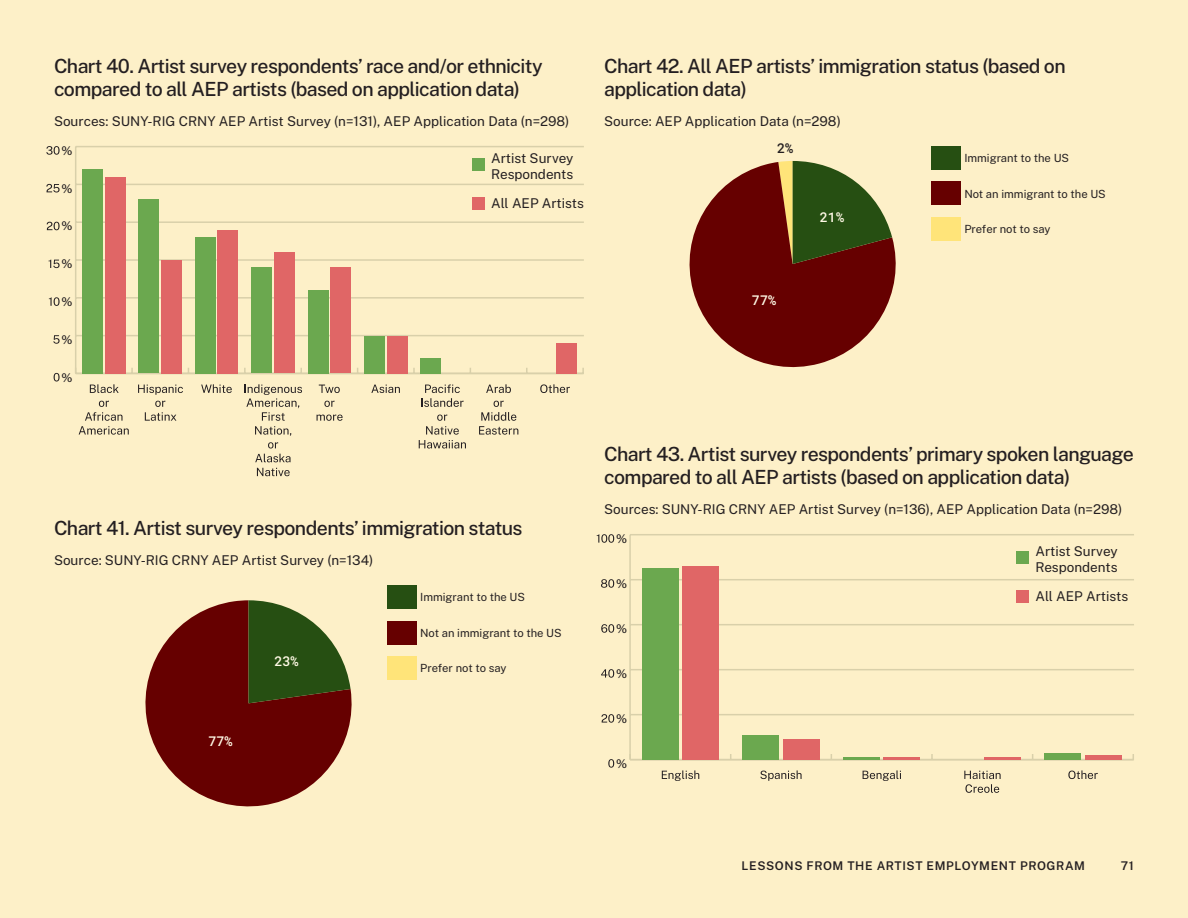
<style>
.page{position:relative;width:1188px;height:918px;background:#fdf0c8}
.page>*{position:absolute;margin:0;border:0;box-sizing:border-box;transform-origin:0 0}
.Chart_title{font:500 19.5px/23.4px "Public Sans";letter-spacing:-.03em;color:#241f21}
.Detail{font:13.5px/16.2px "Public Sans";color:#241f21}
.Chart_label{font:13.5px "Roboto Mono";color:#fff9e5}
.Chart_label-2{font:13.5px "Roboto Mono";color:#241f21}
.Detail-2{font:600 12px "Public Sans";letter-spacing:.05em;color:#241f21}
.Detail-3{font:11.25px "Public Sans";color:#241f21}
</style>
<div class="page">
<svg style="left:54px;top:373px;width:6px;height:9px"></svg>
<svg style="left:53px;top:335px;width:7px;height:9px"></svg>
<svg style="left:49px;top:297px;width:11px;height:9px"></svg>
<svg style="left:49px;top:260px;width:11px;height:8px"></svg>
<svg style="left:47px;top:222px;width:13px;height:8px"></svg>
<svg style="left:46px;top:184px;width:14px;height:9px"></svg>
<svg style="left:46px;top:146px;width:14px;height:9px"></svg>
<svg style="left:540px;top:384px;width:30px;height:9px"></svg>
<svg style="left:486px;top:384px;width:25px;height:9px"></svg>
<svg style="left:479px;top:401px;width:39px;height:34px"></svg>
<svg style="left:422px;top:385px;width:42px;height:22px"></svg>
<svg style="left:419px;top:415px;width:47px;height:34px"></svg>
<svg style="left:371px;top:385px;width:29px;height:8px"></svg>
<svg style="left:319px;top:385px;width:21px;height:8px"></svg>
<svg style="left:324px;top:401px;width:11px;height:6px"></svg>
<svg style="left:317px;top:415px;width:26px;height:6px"></svg>
<svg style="left:245px;top:384px;width:57px;height:52px"></svg>
<svg style="left:255px;top:442px;width:36px;height:20px"></svg>
<svg style="left:257px;top:468px;width:33px;height:8px"></svg>
<svg style="left:201px;top:384px;width:31px;height:9px"></svg>
<svg style="left:138px;top:385px;width:45px;height:10px"></svg>
<svg style="left:145px;top:401px;width:31px;height:20px"></svg>
<svg style="left:90px;top:384px;width:29px;height:9px"></svg>
<svg style="left:79px;top:401px;width:50px;height:34px"></svg>
<svg style="left:608px;top:759px;width:6px;height:9px"></svg>
<svg style="left:601px;top:714px;width:13px;height:9px"></svg>
<svg style="left:601px;top:669px;width:13px;height:9px"></svg>
<svg style="left:601px;top:624px;width:13px;height:9px"></svg>
<svg style="left:601px;top:579px;width:13px;height:9px"></svg>
<svg style="left:597px;top:534px;width:17px;height:9px"></svg>
<svg style="left:1068px;top:770px;width:30px;height:9px"></svg>
<svg style="left:964px;top:771px;width:37px;height:22px"></svg>
<svg style="left:863px;top:770px;width:38px;height:11px"></svg>
<svg style="left:760px;top:770px;width:42px;height:11px"></svg>
<svg style="left:662px;top:770px;width:37px;height:11px"></svg>
<div style="left:387px;top:586px;width:29px;height:23px;background:#264f12"></div>
<div style="left:931px;top:146px;width:30px;height:24px;background:#264f12"></div>
<hr style="left:75px;top:147px;width:1px;height:226px;background:#d9d0aa">
<hr style="left:76px;top:373px;width:508px;height:1px;background:#d9d0aa">
<hr style="left:76px;top:335px;width:508px;height:1px;background:#d9d0aa">
<hr style="left:76px;top:297px;width:508px;height:2px;background:#d9d0aa">
<hr style="left:76px;top:259px;width:508px;height:2px;background:#d9d0aa">
<hr style="left:76px;top:221px;width:508px;height:2px;background:#d9d0aa">
<hr style="left:76px;top:184px;width:508px;height:1px;background:#d9d0aa">
<hr style="left:76px;top:146px;width:508px;height:1px;background:#d9d0aa">
<div style="left:105px;top:177px;width:20px;height:196px;background:#e06666"></div>
<div style="left:161px;top:260px;width:21px;height:113px;background:#e06666"></div>
<div style="left:218px;top:230px;width:20px;height:143px;background:#e06666"></div>
<div style="left:274px;top:252px;width:20px;height:121px;background:#e06666"></div>
<div style="left:331px;top:268px;width:20px;height:105px;background:#e06666"></div>
<div style="left:387px;top:336px;width:20px;height:37px;background:#e06666"></div>
<div style="left:556px;top:343px;width:20px;height:30px;background:#e06666"></div>
<div style="left:82px;top:169px;width:21px;height:204px;background:#6ba84f"></div>
<div style="left:139px;top:200px;width:20px;height:173px;background:#6ba84f"></div>
<div style="left:195px;top:237px;width:21px;height:136px;background:#6ba84f"></div>
<div style="left:252px;top:268px;width:20px;height:105px;background:#6ba84f"></div>
<div style="left:308px;top:290px;width:20px;height:83px;background:#6ba84f"></div>
<div style="left:364px;top:336px;width:21px;height:37px;background:#6ba84f"></div>
<div style="left:421px;top:358px;width:20px;height:15px;background:#6ba84f"></div>
<div style="left:387px;top:656px;width:29px;height:24px;background:#ffe479"></div>
<div style="left:387px;top:621px;width:29px;height:23px;background:#600"></div>
<svg style="left:145px;top:600px;width:207px;height:207px;fill:#600"></svg>
<svg style="left:249px;top:600px;width:102px;height:103px"></svg>
<div style="left:931px;top:217px;width:30px;height:23px;background:#ffe479"></div>
<div style="left:931px;top:182px;width:30px;height:23px;background:#600"></div>
<svg style="left:689px;top:162px;width:207px;height:206px;fill:#600"></svg>
<svg style="left:778px;top:161px;width:114px;height:103px"></svg>
<hr style="left:629px;top:535px;width:2px;height:225px;background:#d9d0aa">
<hr style="left:630px;top:759px;width:504px;height:1px;background:#d9d0aa">
<hr style="left:630px;top:714px;width:504px;height:1px;background:#d9d0aa">
<hr style="left:630px;top:669px;width:504px;height:1px;background:#d9d0aa">
<hr style="left:630px;top:624px;width:504px;height:1px;background:#d9d0aa">
<hr style="left:630px;top:579px;width:504px;height:1px;background:#d9d0aa">
<hr style="left:630px;top:534px;width:504px;height:1px;background:#d9d0aa">
<div style="left:682px;top:566px;width:37px;height:194px;background:#e06666"></div>
<div style="left:783px;top:739px;width:36px;height:21px;background:#e06666"></div>
<hr style="left:884px;top:757px;width:36px;height:3px;background:#e06666">
<hr style="left:984px;top:757px;width:37px;height:3px;background:#e06666">
<div style="left:1085px;top:755px;width:36px;height:5px;background:#e06666"></div>
<div style="left:642px;top:568px;width:36px;height:192px;background:#6ba84f"></div>
<div style="left:743px;top:735px;width:36px;height:25px;background:#6ba84f"></div>
<hr style="left:843px;top:757px;width:37px;height:3px;background:#6ba84f">
<div style="left:1045px;top:753px;width:36px;height:7px;background:#6ba84f"></div>
<div style="left:472px;top:159px;width:12px;height:12px;background:#6ba84f"></div>
<div style="left:472px;top:197px;width:12px;height:12px;background:#e06666"></div>
<div style="left:1017px;top:552px;width:12px;height:12px;background:#6ba84f"></div>
<div style="left:1017px;top:590px;width:12px;height:12px;background:#e06666"></div>
<p class="Chart_title" style="left:54px;top:53px;width:490px">Chart 40. Artist survey respondents’ race and/or ethnicity compared to all AEP artists (based on application data)</p>
<p class="Detail" style="left:54px;top:112px;width:517px">Sources: SUNY-RIG CRNY AEP Artist Survey (n=131), AEP Application Data (n=298)</p>
<p class="Detail-2" style="left:62px;top:142px;width:13px">%</p>
<p class="Detail-2" style="left:62px;top:180px;width:13px">%</p>
<p class="Detail-2" style="left:62px;top:217px;width:13px">%</p>
<p class="Detail-2" style="left:62px;top:255px;width:13px">%</p>
<p class="Detail-2" style="left:62px;top:293px;width:13px">%</p>
<p class="Detail-2" style="left:62px;top:331px;width:13px">%</p>
<p class="Detail-2" style="left:62px;top:369px;width:13px">%</p>
<p class="Detail" style="left:491px;top:149px;width:84px">Artist Survey<br>Respondents</p>
<p class="Detail" style="left:491px;top:195px;width:94px">All AEP Artists</p>
<p class="Chart_title" style="left:604px;top:53px;width:463px">Chart 42. All AEP artists’ immigration status (based on application data)</p>
<p class="Detail" style="left:604px;top:112px;width:238px">Source: AEP Application Data (n=298)</p>
<p class="Chart_label-2" style="left:777px;top:139px;width:18px">2%</p>
<p class="Chart_label" style="left:820px;top:208px;width:26px">21%</p>
<p class="Chart_label" style="left:752px;top:290px;width:26px">77%</p>
<p class="Detail-3" style="left:964px;top:150px;width:106px">Immigrant to the US</p>
<p class="Detail-3" style="left:964px;top:186px;width:143px">Not an immigrant to the US</p>
<p class="Detail-3" style="left:964px;top:221px;width:88px">Prefer not to say</p>
<p class="Chart_title" style="left:54px;top:515px;width:470px">Chart 41. Artist survey respondents’ immigration status</p>
<p class="Detail" style="left:54px;top:551px;width:321px">Source: SUNY-RIG CRNY AEP Artist Survey (n=134)</p>
<p class="Chart_label" style="left:208px;top:731px;width:26px">77%</p>
<p class="Chart_label" style="left:274px;top:652px;width:26px">23%</p>
<p class="Detail-3" style="left:420px;top:589px;width:106px">Immigrant to the US</p>
<p class="Detail-3" style="left:420px;top:625px;width:143px">Not an immigrant to the US</p>
<p class="Detail-3" style="left:420px;top:660px;width:88px">Prefer not to say</p>
<p class="Chart_title" style="left:604px;top:441px;width:531px">Chart 43. Artist survey respondents’ primary spoken language compared to all AEP artists (based on application data)</p>
<p class="Detail" style="left:604px;top:500px;width:520px">Sources: SUNY-RIG CRNY AEP Artist Survey (n=136), AEP Application Data (n=298)</p>
<p class="Detail-2" style="left:616px;top:530px;width:13px">%</p>
<p class="Detail-2" style="left:616px;top:575px;width:13px">%</p>
<p class="Detail-2" style="left:616px;top:620px;width:13px">%</p>
<p class="Detail-2" style="left:616px;top:665px;width:13px">%</p>
<p class="Detail-2" style="left:616px;top:710px;width:13px">%</p>
<p class="Detail-2" style="left:616px;top:755px;width:13px">%</p>
<p class="Detail" style="left:1035px;top:542px;width:84px">Artist Survey<br>Respondents</p>
<p class="Detail" style="left:1035px;top:588px;width:94px">All AEP Artists</p>
<p class="Detail-2" style="left:742px;top:857px;width:345px">LESSONS FROM THE ARTIST EMPLOYMENT PROGRAM</p>
<p class="Detail-2" style="left:1121px;top:857px;width:15px">71</p>
</div>
